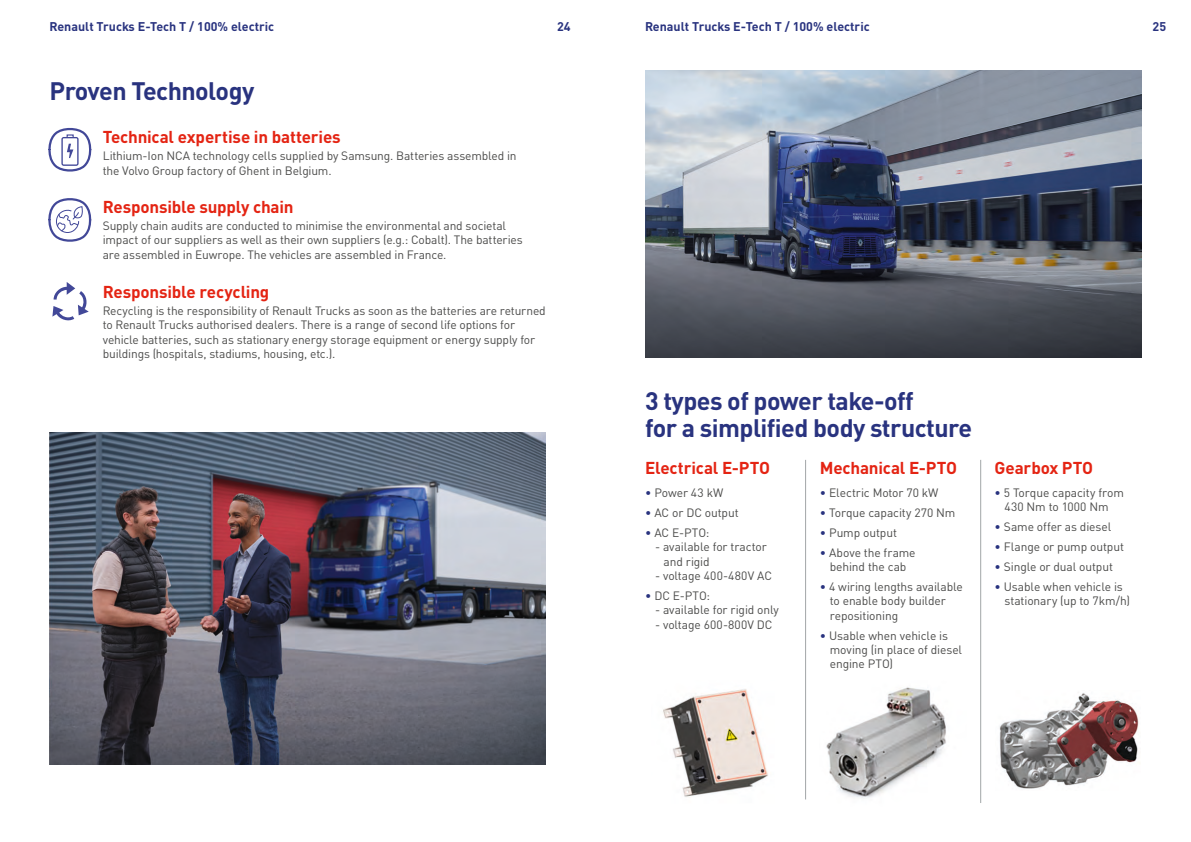
<style>
.page{position:relative;width:1191px;height:842px;background:#fff}
.page>*{position:absolute;margin:0;border:0;box-sizing:border-box;transform-origin:0 0}
.C25_BOLD_FG_BLEU_bdc_intermoins{font:700 25px/27px "DIN Pro";letter-spacing:-.02em;color:#29337f}
.C25_BOLD_FG_BLEU_bdc{font:700 25px "DIN Pro";letter-spacing:-.02em;color:#29337f}
.C17_TXT_BOLD_FG_RED_bdc{font:700 17px "DIN Pro";letter-spacing:-.01em;color:#e42413}
.t1{font:700 12.5px "DIN Pro";color:#29337f}
._009a_C12_TXT_REGULAR_FG_G432_FG{font:12px/14.4px "DIN Pro";letter-spacing:-.015em;color:#4b4b4a}
.C12_REGULAR_432_FG_bdc_Puce_BLEU{font:12px/14.4px "DIN Pro";letter-spacing:-.01em;color:#4b4b4a}
.C12_REGULAR_432_FG_bdc_Tiret_BLEU{font:12px/14.4px "DIN Pro";letter-spacing:-.01em;color:#4b4b4a}
.s1{color:#29337f}
</style>
<div class="page">
<svg style="left:52px;top:282px;width:37px;height:39px"></svg>
<svg style="left:48px;top:128px;width:43px;height:44px"></svg>
<svg style="left:48px;top:198px;width:43px;height:44px"></svg>
<img style="left:50px;top:432px;width:496px;height:332px">
<img style="left:645px;top:71px;width:496px;height:286px">
<hr style="left:805px;top:460px;width:1px;height:339px;background:#a2a6a8">
<hr style="left:980px;top:460px;width:1px;height:343px;background:#a2a6a8">
<img style="left:663px;top:689px;width:105px;height:108px">
<img style="left:826px;top:687px;width:120px;height:111px">
<img style="left:999px;top:693px;width:140px;height:96px">
<p class="t1" style="left:50px;top:16px;width:226px">Renault Trucks E-Tech T / 100% electric</p>
<p class="t1" style="left:557px;top:16px;width:15px">24</p>
<p class="t1" style="left:645px;top:16px;width:226px">Renault Trucks E-Tech T / 100% electric</p>
<p class="t1" style="left:1152px;top:16px;width:15px">25</p>
<p class="C25_BOLD_FG_BLEU_bdc" style="left:50px;top:70px;width:206px">Proven Technology</p>
<p class="C17_TXT_BOLD_FG_RED_bdc" style="left:103px;top:122px;width:239px">Technical expertise in batteries</p>
<p class="_009a_C12_TXT_REGULAR_FG_G432_FG" style="left:103px;top:148px;width:415px">Lithium-Ion NCA technology cells supplied by Samsung. Batteries assembled in the Volvo Group factory of Ghent in Belgium.</p>
<p class="C17_TXT_BOLD_FG_RED_bdc" style="left:103px;top:192px;width:192px">Responsible supply chain</p>
<p class="_009a_C12_TXT_REGULAR_FG_G432_FG" style="left:103px;top:217px;width:421px">Supply chain audits are conducted to minimise the environmental and societal impact of our suppliers as well as their own suppliers (e.g.: Cobalt). The batteries are assembled in Euwrope. The vehicles are assembled in France.</p>
<p class="C17_TXT_BOLD_FG_RED_bdc" style="left:103px;top:277px;width:168px">Responsible recycling</p>
<p class="_009a_C12_TXT_REGULAR_FG_G432_FG" style="left:103px;top:302px;width:444px">Recycling is the responsibility of Renault Trucks as soon as the batteries are returned to Renault Trucks authorised dealers. There is a range of second life options for vehicle batteries, such as stationary energy storage equipment or energy supply for buildings (hospitals, stadiums, housing, etc.).</p>
<p class="C25_BOLD_FG_BLEU_bdc_intermoins" style="left:645px;top:384px;width:328px">3 types of power take-off<br>for a simplified body structure</p>
<p class="C17_TXT_BOLD_FG_RED_bdc" style="left:645px;top:454px;width:127px">Electrical E-PTO</p>
<p class="C12_REGULAR_432_FG_bdc_Puce_BLEU" style="left:645px;top:484px;width:80px"><span class="s1">•</span> Power 43 kW</p>
<p class="C12_REGULAR_432_FG_bdc_Puce_BLEU" style="left:645px;top:504px;width:95px"><span class="s1">•</span> AC or DC output</p>
<p class="C12_REGULAR_432_FG_bdc_Puce_BLEU" style="left:645px;top:524px;width:66px"><span class="s1">•</span> AC E-PTO:</p>
<p class="C12_REGULAR_432_FG_bdc_Tiret_BLEU" style="left:663px;top:538px;width:105px;text-indent:-9px">- available for tractor and rigid</p>
<p class="C12_REGULAR_432_FG_bdc_Tiret_BLEU" style="left:655px;top:567px;width:118px">- voltage 400-480V AC</p>
<p class="C12_REGULAR_432_FG_bdc_Puce_BLEU" style="left:645px;top:587px;width:67px"><span class="s1">•</span> DC E-PTO:</p>
<p class="C12_REGULAR_432_FG_bdc_Tiret_BLEU" style="left:655px;top:601px;width:125px">- available for rigid only</p>
<p class="C12_REGULAR_432_FG_bdc_Tiret_BLEU" style="left:655px;top:616px;width:119px">- voltage 600-800V DC</p>
<p class="C17_TXT_BOLD_FG_RED_bdc" style="left:820px;top:454px;width:139px">Mechanical E-PTO</p>
<p class="C12_REGULAR_432_FG_bdc_Puce_BLEU" style="left:820px;top:484px;width:120px"><span class="s1">•</span> Electric Motor 70 kW</p>
<p class="C12_REGULAR_432_FG_bdc_Puce_BLEU" style="left:820px;top:504px;width:137px"><span class="s1">•</span> Torque capacity 270 Nm</p>
<p class="C12_REGULAR_432_FG_bdc_Puce_BLEU" style="left:820px;top:524px;width:79px"><span class="s1">•</span> Pump output</p>
<p class="C12_REGULAR_432_FG_bdc_Puce_BLEU" style="left:820px;top:544px;width:97px;text-align:center"><span class="s1">•</span> Above the frame behind the cab</p>
<p class="C12_REGULAR_432_FG_bdc_Puce_BLEU" style="left:829px;top:578px;width:135px;text-indent:-10px"><span class="s1">•</span> 4 wiring lengths available to enable body builder repositioning</p>
<p class="C12_REGULAR_432_FG_bdc_Puce_BLEU" style="left:829px;top:627px;width:134px;text-indent:-10px"><span class="s1">•</span> Usable when vehicle is moving (in place of diesel engine PTO)</p>
<p class="C17_TXT_BOLD_FG_RED_bdc" style="left:994px;top:454px;width:100px">Gearbox PTO</p>
<p class="C12_REGULAR_432_FG_bdc_Puce_BLEU" style="left:994px;top:484px;width:131px;text-align:center"><span class="s1">•</span> 5 Torque capacity from<br>430 Nm to 1000 Nm</p>
<p class="C12_REGULAR_432_FG_bdc_Puce_BLEU" style="left:994px;top:518px;width:118px"><span class="s1">•</span> Same offer as diesel</p>
<p class="C12_REGULAR_432_FG_bdc_Puce_BLEU" style="left:994px;top:538px;width:131px"><span class="s1">•</span> Flange or pump output</p>
<p class="C12_REGULAR_432_FG_bdc_Puce_BLEU" style="left:994px;top:558px;width:120px"><span class="s1">•</span> Single or dual output</p>
<p class="C12_REGULAR_432_FG_bdc_Puce_BLEU" style="left:1004px;top:578px;width:127px;text-indent:-10px"><span class="s1">•</span> Usable when vehicle is stationary (up to 7km/h)</p>
</div>
